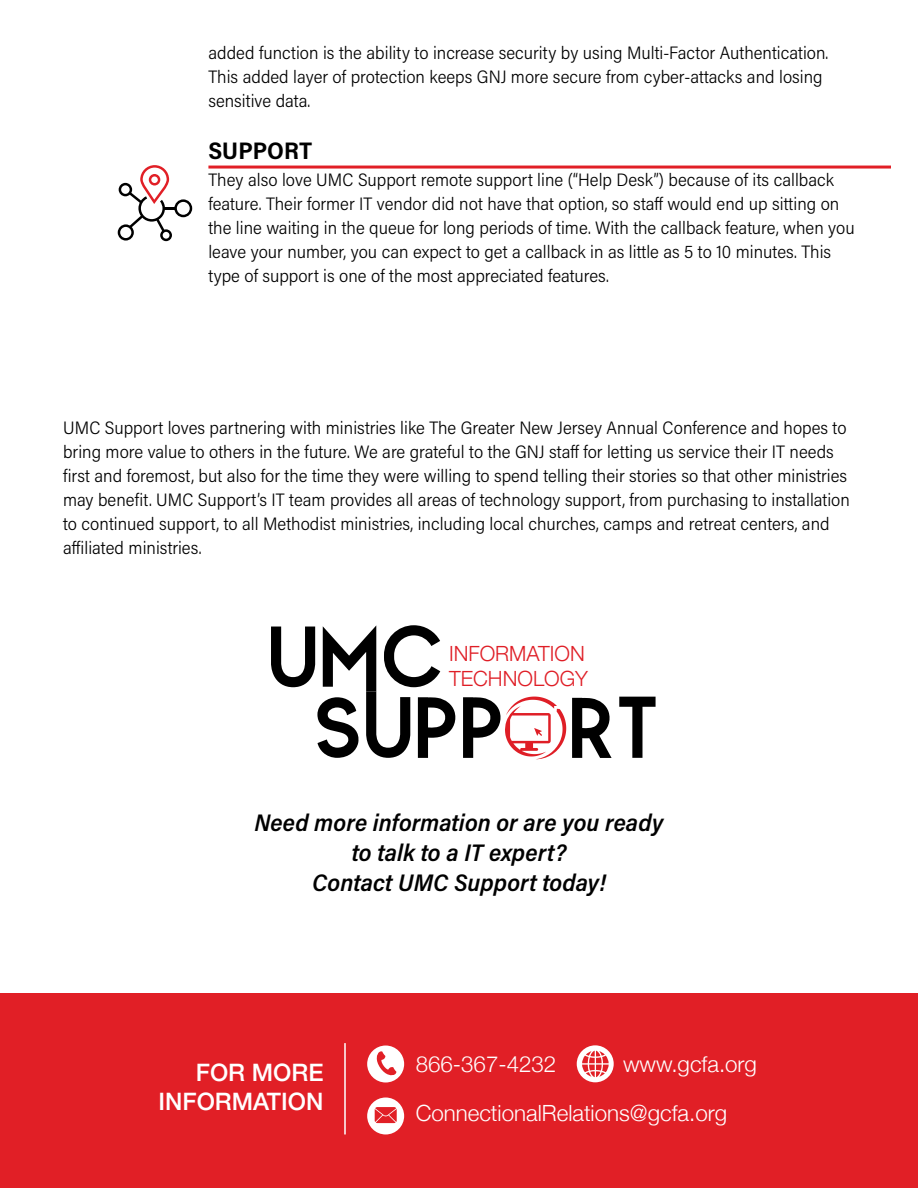
<style>
.page{position:relative;width:918px;height:1188px;background:#fff}
.page>*{position:absolute;margin:0;border:0;box-sizing:border-box;transform-origin:0 0}
.t1{font:italic 600 24px/30px "Acumin Pro Semi Cond";color:#000;text-align:center}
.t2{font:500 24px/28.8px "Helvetica Neue";color:#fff;text-align:right}
.t3{font:700 24px "Acumin Pro Semi Cond";color:#000}
.t4{font:300 22.35px/48.9px "Helvetica Neue";color:#fff}
.t5{font:300 21px/25.2px "Helvetica Neue";color:#df1e26}
.t6{font:300 18px/24px "Acumin Pro Semi Cond";color:#000}
</style>
<div class="page">
<svg style="left:118px;top:165px;width:74px;height:76px"></svg>
<div style="left:0;top:994px;width:918px;height:194px;background:#e11f26"></div>
<svg style="left:367px;top:1046px;width:37px;height:37px"></svg>
<svg style="left:367px;top:1098px;width:37px;height:36px"></svg>
<svg style="left:577px;top:1045px;width:37px;height:37px"></svg>
<hr style="left:344px;top:1043px;width:2px;height:91px;background:#fff">
<svg style="left:271px;top:625px;width:185px;height:133px"></svg>
<svg style="left:572px;top:698px;width:40px;height:60px"></svg>
<svg style="left:619px;top:697px;width:37px;height:61px"></svg>
<svg style="left:463px;top:697px;width:103px;height:62px"></svg>
<hr style="left:208px;top:166px;width:683px;height:3px;background:#e11f26">
<p class="t6" style="left:208px;top:40px;width:621px">added function is the ability to increase security by using Multi-Factor Authentication.<br>This added layer of protection keeps GNJ more secure from cyber-attacks and losing sensitive data.</p>
<h1 class="t3" style="left:208px;top:134px;width:105px">SUPPORT</h1>
<p class="t6" style="left:208px;top:167px;width:648px">They also love UMC Support remote support line (“Help Desk”) because of its callback feature. Their former IT vendor did not have that option, so staff would end up sitting on the line waiting in the queue for long periods of time. With the callback feature, when you leave your number, you can expect to get a callback in as little as 5 to 10 minutes. This type of support is one of the most appreciated features.</p>
<p class="t6" style="left:63px;top:415px;width:788px">UMC Support loves partnering with ministries like The Greater New Jersey Annual Conference and hopes to bring more value to others in the future. We are grateful to the GNJ staff for letting us service their IT needs first and foremost, but also for the time they were willing to spend telling their stories so that other ministries may benefit. UMC Support’s IT team provides all areas of technology support, from purchasing to installation to continued support, to all Methodist ministries, including local churches, camps and retreat centers, and affiliated ministries.</p>
<p class="t5" style="left:449px;top:639px;width:141px">INFORMATION<br>TECHNOLOGY</p>
<h1 class="t1" style="left:254px;top:806px;width:411px">Need more information or are you ready to talk to a IT expert?<br>Contact UMC Support today!</h1>
<h1 class="t2" style="left:158px;top:1056px;width:166px">FOR MORE<br>INFORMATION</h1>
<p class="t4" style="left:623px;top:1038px;width:136px">www.gcfa.org</p>
<p class="t4" style="left:416px;top:1038px;width:313px">866-367-4232<br>ConnectionalRelations@gcfa.org</p>
</div>
